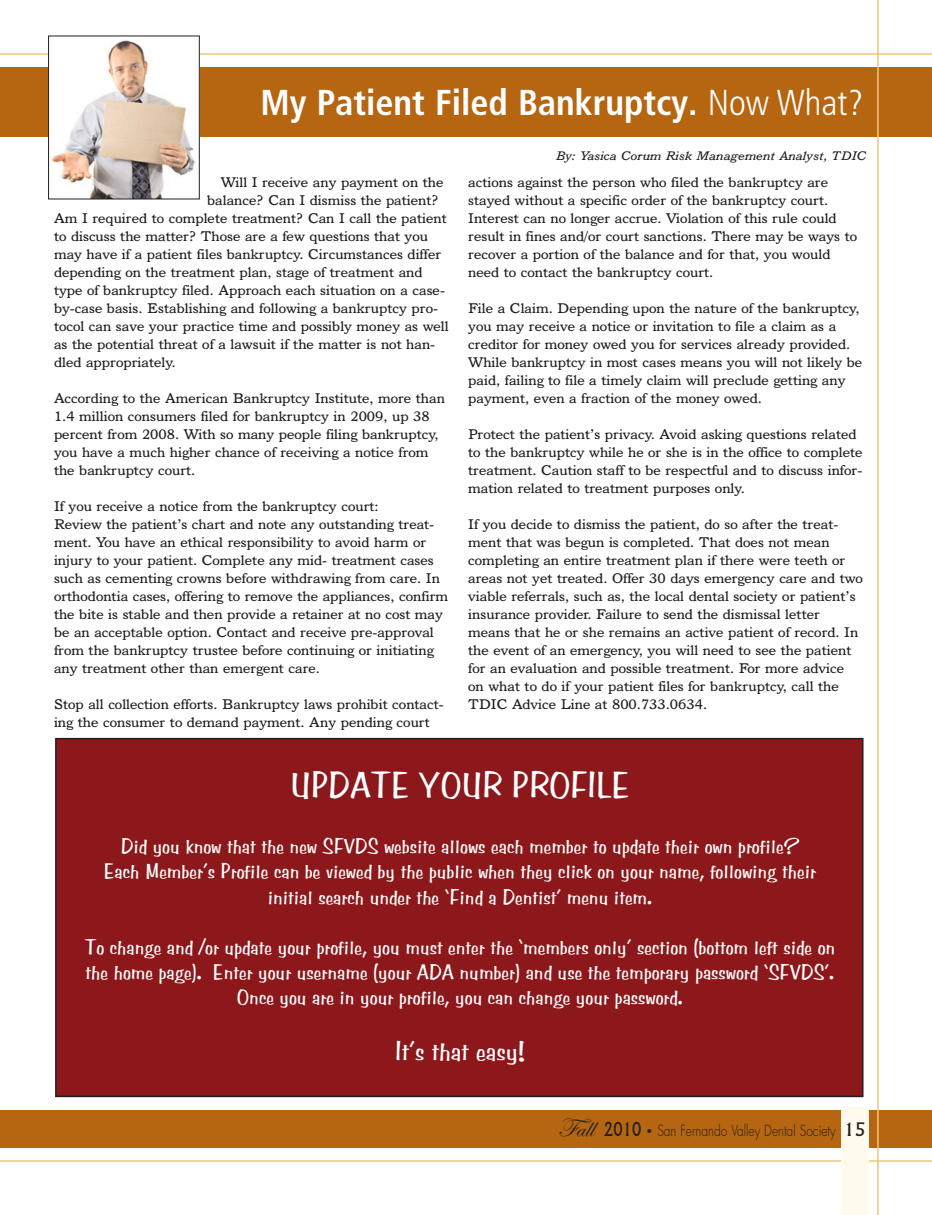
<style>
.page{position:relative;width:932px;height:1215px;background:#fff}
.page>*{position:absolute;margin:0;border:0;box-sizing:border-box;transform-origin:0 0}
.t1{font:700 condensed 36px "Frutiger LT Std";color:#fff}
.t2{font:36px "Cg Benguiat Frisky";color:#fff}
.t3{font:27px "Cg Benguiat Frisky";color:#fff}
.t4{font:21px/25.2px "Cg Benguiat Frisky";color:#fff;text-align:center}
.t5{font:15px/18px "Bookman BT";color:#231f20}
.t6{font:300 15px "Futura";color:#231f20;scale:.8 1}
.t7{font:italic 13.5px "Bookman BT";color:#231f20}
.s1{font-weight:300}
.s2{font-family:"Edwardian Script ITC";font-weight:400;font-size:27px}
.s3{font-family:"Flareserif 821 BT";font-weight:400;font-size:18.75px}
.s4{font-family:"Baskerville BT";font-weight:700;font-style:italic;font-size:13.5px}
.s5{font-family:"Flareserif 821 BT";font-weight:400;font-size:18px}
</style>
<div class="page">
<hr style="left:0;top:1160px;width:932px;height:2px;background:#f1c47d">
<div style="left:0;top:1110px;width:932px;height:37px;background:#b66611"></div>
<div style="left:0;top:67px;width:932px;height:70px;background:#b66611"></div>
<hr style="left:0;top:53px;width:932px;height:2px;background:#f1c47d">
<div style="left:841px;top:1107px;width:27px;height:108px;background:#fff9ee"></div>
<hr style="left:877px;top:0;width:1px;height:1215px;background:#f1c47d">
<img style="left:50px;top:40px;width:148px;height:157px">
<div style="left:48px;top:36px;width:152px;height:163px;border:1px solid #231f20"></div>
<div style="left:56px;top:739px;width:806px;height:357px;background:#8d181b"></div>
<div style="left:55px;top:738px;width:808px;height:359px;border:2px solid #231f20"></div>
<p class="t1" style="left:260px;top:90px;width:604px">My Patient Filed Bankruptcy. <span class="s1">Now What?</span></p>
<p class="t7" style="left:556px;top:148px;width:312px">By: Yasica Corum Risk Management Analyst, TDIC</p>
<p class="t5" style="left:221px;top:174px;width:224px">Will I receive any payment on the</p>
<p class="t5" style="left:207px;top:192px;width:233px">balance? Can I dismiss the patient?</p>
<p class="t5" style="left:54px;top:210px;width:394px">Am I required to complete treatment? Can I call the patient</p>
<p class="t5" style="left:54px;top:228px;width:375px">to discuss the matter? Those are a few questions that you</p>
<p class="t5" style="left:54px;top:246px;width:389px">may have if a patient files bankruptcy. Circumstances differ</p>
<p class="t5" style="left:54px;top:264px;width:370px">depending on the treatment plan, stage of treatment and</p>
<p class="t5" style="left:54px;top:282px;width:392px">type of bankruptcy filed. Approach each situation on a case-</p>
<p class="t5" style="left:54px;top:300px;width:385px">by-case basis. Establishing and following a bankruptcy pro-</p>
<p class="t5" style="left:54px;top:318px;width:396px">tocol can save your practice time and possibly money as well</p>
<p class="t5" style="left:54px;top:336px;width:383px">as the potential threat of a lawsuit if the matter is not han-</p>
<p class="t5" style="left:54px;top:354px;width:123px">dled appropriately.</p>
<p class="t5" style="left:54px;top:390px;width:392px">According to the American Bankruptcy Institute, more than 1.4 million consumers filed for bankruptcy in 2009, up 38 percent from 2008. With so many people filing bankruptcy, you have a much higher chance of receiving a notice from the bankruptcy court.</p>
<p class="t5" style="left:54px;top:498px;width:395px">If you receive a notice from the bankruptcy court:<br>Review the patient’s chart and note any outstanding treat&shy;ment. You have an ethical responsibility to avoid harm or injury to your patient. Complete any mid- treatment cases such as cementing crowns before withdrawing from care. In orthodontia cases, offering to remove the appliances, confirm the bite is stable and then provide a retainer at no cost may be an acceptable option. Contact and receive pre-approval from the bankruptcy trustee before continuing or initiating any treatment other than emergent care.</p>
<p class="t5" style="left:54px;top:696px;width:391px">Stop all collection efforts. Bankruptcy laws prohibit contact&shy;ing the consumer to demand payment. Any pending court</p>
<p class="t5" style="left:468px;top:174px;width:390px">actions against the person who filed the bankruptcy are stayed without a specific order of the bankruptcy court.<br>Interest can no longer accrue. Violation of this rule could result in fines and/or court sanctions. There may be ways to recover a portion of the balance and for that, you would need to contact the bankruptcy court.</p>
<p class="t5" style="left:468px;top:300px;width:395px">File a Claim. Depending upon the nature of the bankruptcy, you may receive a notice or invitation to file a claim as a creditor for money owed you for services already provided.<br>While bankruptcy in most cases means you will not likely be paid, failing to file a timely claim will preclude getting any payment, even a fraction of the money owed.</p>
<p class="t5" style="left:468px;top:426px;width:396px">Protect the patient’s privacy. Avoid asking questions related to the bankruptcy while he or she is in the office to complete treatment. Caution staff to be respectful and to discuss infor&shy;mation related to treatment purposes only.</p>
<p class="t5" style="left:468px;top:516px;width:396px">If you decide to dismiss the patient, do so after the treat&shy;ment that was begun is completed. That does not mean completing an entire treatment plan if there were teeth or areas not yet treated. Offer 30 days emergency care and two viable referrals, such as, the local dental society or patient’s insurance provider. Failure to send the dismissal letter means that he or she remains an active patient of record. In the event of an emergency, you will need to see the patient for an evaluation and possible treatment. For more advice on what to do if your patient files for bankruptcy, call the TDIC Advice Line at 800.733.0634.</p>
<p class="t2" style="left:290px;top:772px;width:341px">UPDATE YOUR PROFILE</p>
<p class="t4" style="left:104px;top:836px;width:713px">Did you know that the new SFVDS website allows each member to update their own profile?<br>Each Member’s Profile can be viewed by the public when they click on your name, following their initial search under the ‘Find a Dentist’ menu item.</p>
<p class="t4" style="left:85px;top:937px;width:752px">To change and /or update your profile, you must enter the ‘members only’ section (bottom left side on the home page). Enter your username (your ADA number) and use the temporary password ‘SFVDS’.<br>Once you are in your profile, you can change your password.</p>
<p class="t3" style="left:395px;top:1041px;width:131px">It’s that easy!</p>
<p class="t6" style="left:558px;top:1124px;width:386px"><span class="s2">Fall</span> <span class="s3">2010</span> <span class="s4">•</span> San Fernando Valley Dental Society <span class="s5">15</span></p>
</div>
